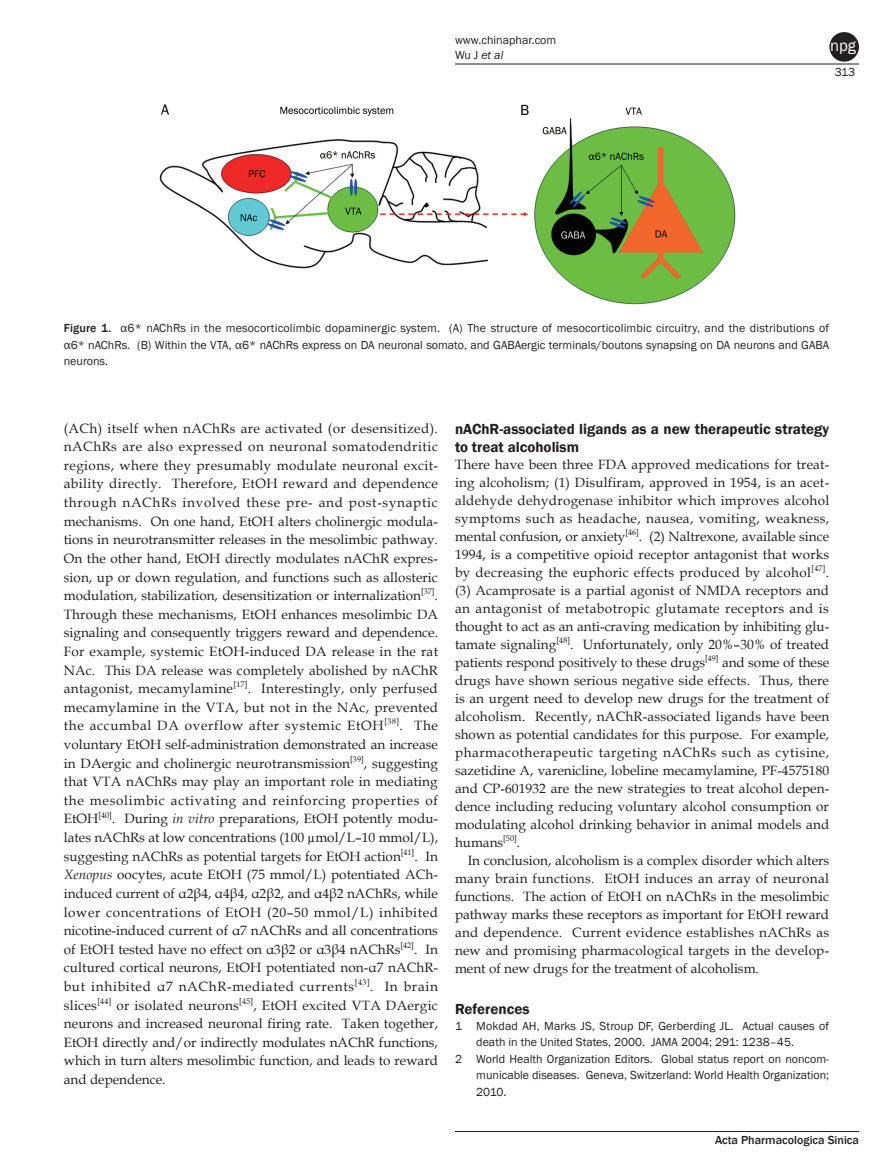
<style>
.page{position:relative;width:893px;height:1170px;background:#fff}
.page>*{position:absolute;margin:0;border:0;box-sizing:border-box;transform-origin:0 0}
.t1{font:16.5px "Franklin Gothic";color:#fff}
.一级标题{font:600 15px/18px "Franklin Gothic";color:#231f20}
.无段头空英文正文{font:13.5px/18.6px "Book Antiqua";color:#231f20;text-align:justify}
.英文正文{font:13.5px/18px "Book Antiqua";color:#231f20;text-align:justify}
.图表注{font:12px/16.5px "Franklin Gothic";color:#231f20}
.参考文献{font:12px/16.5px "Franklin Gothic";color:#231f20}
.t2{font:500 12px "Franklin Gothic";color:#231f20}
.书眉{font:12px "Franklin Gothic";color:#231f20}
.s1{font-style:italic}
.s2{font-weight:500}
</style>
<div class="page">
<hr style="left:455px;top:64px;width:404px;height:1px;background:#231f20">
<hr style="left:455px;top:1131px;width:404px;height:1px;background:#231f20">
<div style="left:829px;top:32px;width:30px;height:30px;background:#231f20;border-radius:50%"></div>
<img style="left:159px;top:104px;width:577px;height:201px">
<p class="图表注" style="left:455px;top:32px;width:103px;line-height:15px">www.chinaphar.com<br>Wu J <span class="s1">et al</span></p>
<p class="t1" style="left:830px;top:35px;width:27px">npg</p>
<p class="书眉" style="left:835px;top:64px;width:22px">313</p>
<p class="图表注" style="left:64px;top:320px;width:767px;text-align:justify"><span class="s2">Figure 1.</span> α6* nAChRs in the mesocorticolimbic dopaminergic system. (A) The structure of mesocorticolimbic circuitry, and the distributions of α6* nAChRs. (B) Within the VTA, α6* nAChRs express on DA neuronal somato, and GABAergic terminals/boutons synapsing on DA neurons and GABA neurons.</p>
<p class="无段头空英文正文" style="left:64px;top:418px;width:376px">(ACh) itself when nAChRs are activated (or desensitized). nAChRs are also expressed on neuronal somatodendritic regions, where they presumably modulate neuronal excit&shy;ability directly. Therefore, EtOH reward and dependence through nAChRs involved these pre- and post-synaptic mechanisms. On one hand, EtOH alters cholinergic modula&shy;tions in neurotransmitter releases in the mesolimbic pathway.<br>On the other hand, EtOH directly modulates nAChR expres&shy;sion, up or down regulation, and functions such as allosteric modulation, stabilization, desensitization or internalization<sup>[37]</sup>.<br>Through these mechanisms, EtOH enhances mesolimbic DA signaling and consequently triggers reward and dependence.<br>For example, systemic EtOH-induced DA release in the rat NAc. This DA release was completely abolished by nAChR antagonist, mecamylamine<sup>[17]</sup>. Interestingly, only perfused mecamylamine in the VTA, but not in the NAc, prevented the accumbal DA overflow after systemic EtOH<sup>[38]</sup>. The voluntary EtOH self-administration demonstrated an increase in DAergic and cholinergic neurotransmission<sup>[39]</sup>, suggesting that VTA nAChRs may play an important role in mediating the mesolimbic activating and reinforcing properties of EtOH<sup>[40]</sup>. During <span class="s1">in vitro</span> preparations, EtOH potently modu&shy;lates nAChRs at low concentrations (100 µmol/L–10 mmol/L), suggesting nAChRs as potential targets for EtOH action<sup>[41]</sup>. In <span class="s1">Xenopus</span> oocytes, acute EtOH (75 mmol/L) potentiated ACh&shy;induced current of α2β4, α4β4, α2β2, and α4β2 nAChRs, while lower concentrations of EtOH (20–50 mmol/L) inhibited nicotine-induced current of α7 nAChRs and all concentrations of EtOH tested have no effect on α3β2 or α3β4 nAChRs<sup>[42]</sup>. In cultured cortical neurons, EtOH potentiated non-α7 nAChR&shy;but inhibited α7 nAChR-mediated currents<sup>[43]</sup>. In brain slices<sup>[44]</sup> or isolated neurons<sup>[45]</sup>, EtOH excited VTA DAergic neurons and increased neuronal firing rate. Taken together, EtOH directly and/or indirectly modulates nAChR functions, which in turn alters mesolimbic function, and leads to reward and dependence.</p>
<p class="一级标题" style="left:455px;top:420px;width:376px">nAChR-associated ligands as a new therapeutic strategy to treat alcoholism</p>
<p class="无段头空英文正文" style="left:455px;top:454px;width:376px;line-height:18px">There have been three FDA approved medications for treat&shy;ing alcoholism; (1) Disulfiram, approved in 1954, is an acet&shy;aldehyde dehydrogenase inhibitor which improves alcohol symptoms such as headache, nausea, vomiting, weakness, mental confusion, or anxiety<sup>[46]</sup>. (2) Naltrexone, available since 1994, is a competitive opioid receptor antagonist that works by decreasing the euphoric effects produced by alcohol<sup>[47]</sup>. (3) Acamprosate is a partial agonist of NMDA receptors and an antagonist of metabotropic glutamate receptors and is thought to act as an anti-craving medication by inhibiting glu&shy;tamate signaling<sup>[48]</sup>. Unfortunately, only 20%–30% of treated patients respond positively to these drugs<sup>[49]</sup> and some of these drugs have shown serious negative side effects. Thus, there is an urgent need to develop new drugs for the treatment of alcoholism. Recently, nAChR-associated ligands have been shown as potential candidates for this purpose. For example, pharmacotherapeutic targeting nAChRs such as cytisine, sazetidine A, varenicline, lobeline mecamylamine, PF-4575180 and CP-601932 are the new strategies to treat alcohol depen&shy;dence including reducing voluntary alcohol consumption or modulating alcohol drinking behavior in animal models and humans<sup>[50]</sup>.</p>
<p class="英文正文" style="left:455px;top:850px;width:376px;text-indent:13px">In conclusion, alcoholism is a complex disorder which alters many brain functions. EtOH induces an array of neuronal functions. The action of EtOH on nAChRs in the mesolimbic pathway marks these receptors as important for EtOH reward and dependence. Current evidence establishes nAChRs as new and promising pharmacological targets in the develop&shy;ment of new drugs for the treatment of alcoholism.</p>
<p class="一级标题" style="left:455px;top:1000px;width:76px">References</p>
<p class="参考文献" style="left:476px;top:1017px;width:354px;text-indent:-21px">1 Mokdad AH, Marks JS, Stroup DF, Gerberding JL. Actual causes of death in the United States, 2000. JAMA 2004; 291: 1238–45.</p>
<p class="参考文献" style="left:476px;top:1050px;width:354px;text-align:justify;text-indent:-21px">2 World Health Organization Editors. Global status report on noncom&shy;municable diseases. Geneva, Switzerland: World Health Organization; 2010.</p>
<p class="t2" style="left:715px;top:1132px;width:145px">Acta Pharmacologica Sinica</p>
</div>
